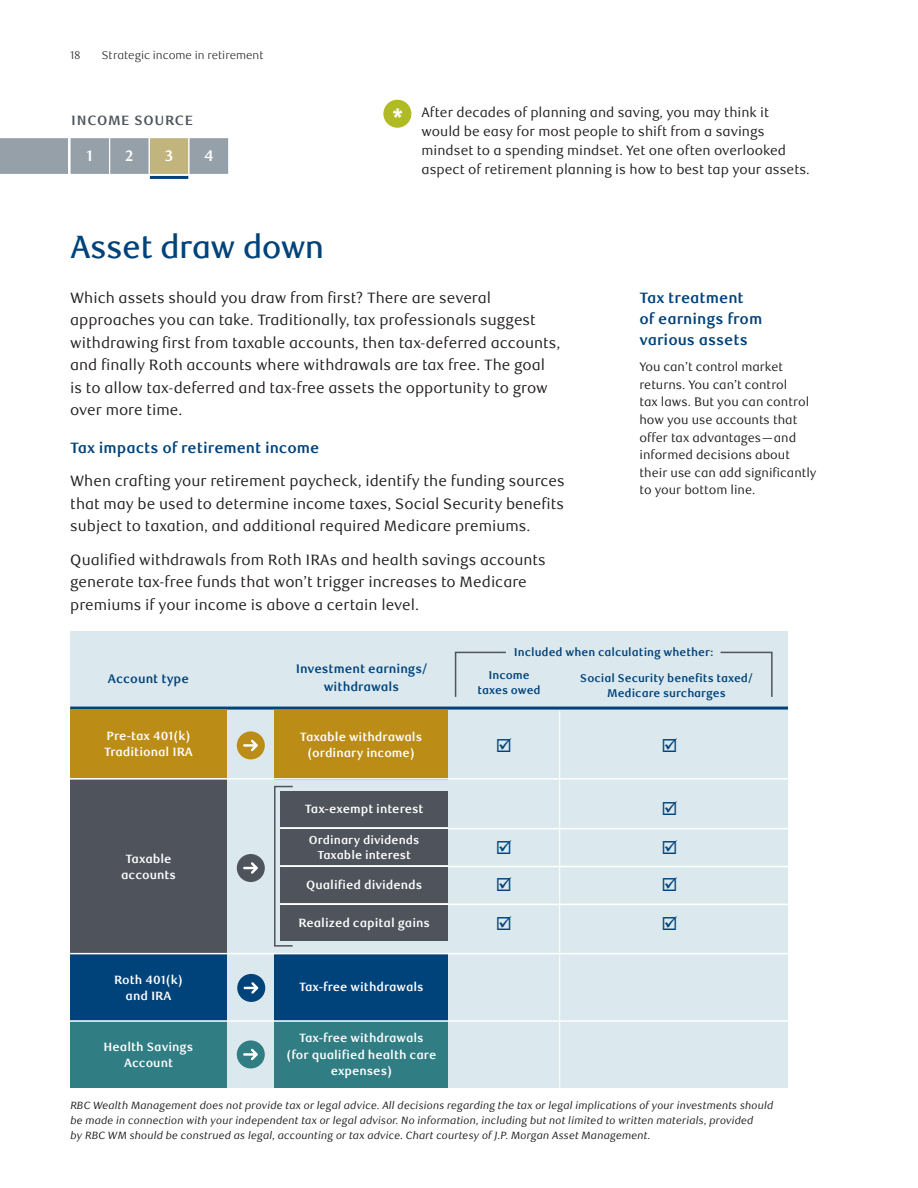
<style>
.page{position:relative;width:918px;height:1188px;background:#fff}
.page>*{position:absolute;margin:0;border:0;box-sizing:border-box;transform-origin:0 0}
.H1_RBC_LND_Headline{font:500 32.25px "RBC Display";color:#00427a}
.t1{font:800 21.9px "RBC Text";color:#fff}
.Income_Source_number{font:700 15.3px "RBC Text";color:#fff}
.RBC_LND_Intro_paragraph{font:15px/22.5px "RBC Text";color:#231f20}
.RBC_LND_lg_subhead_for_sidebar{font:700 15px/21px "RBC Text";color:#00427a}
.RBC_Text_bold_10pt_blue_subhead{font:700 15px "RBC Text";color:#00427a}
.RBC_LND_small_page_note{font:13.5px/19.2px "RBC Text";color:#231f20}
.Income_Source_label_gray{font:700 13.5px "RBC Text";letter-spacing:.05em;color:#4f545c}
.LND_RBC_body_8_25{font:12.3px/17.7px "RBC Text";color:#231f20}
.t2{font:700 12.3px/17.7px "RBC Text";color:#00427a;text-align:center}
.t3{font:700 12px/16.5px "RBC Text";color:#fff;text-align:center}
.t4{font:700 11.7px/15px "RBC Text";color:#fff;text-align:center}
.t5{font:700 11.25px/23px "RBC Text";color:#00427a}
.t6{font:300 11.25px "RBC Text";color:#231f20}
.Source_style_left_justify{font:italic 10.5px/15px "RBC Text";color:#231f20}
</style>
<div class="page">
<div style="left:70px;top:632px;width:718px;height:456px;background:#dbe9ee"></div>
<hr style="left:280px;top:828px;width:536px;height:1px;background:#fff">
<hr style="left:280px;top:866px;width:536px;height:1px;background:#fff">
<hr style="left:280px;top:904px;width:536px;height:1px;background:#fff">
<div style="left:383px;top:100px;width:28px;height:28px;background:#b0ba25;border-radius:50%"></div>
<hr style="left:70px;top:707px;width:718px;height:3px;background:#00427a">
<svg style="left:454px;top:651px;width:52px;height:46px"></svg>
<svg style="left:720px;top:651px;width:53px;height:46px"></svg>
<div style="left:70px;top:1022px;width:157px;height:66px;background:#307d84"></div>
<div style="left:274px;top:1021px;width:174px;height:67px;background:#307d84"></div>
<div style="left:237px;top:1040px;width:28px;height:28px;background:#307d84;border-radius:50%"></div>
<svg style="left:243px;top:1049px;width:15px;height:11px"></svg>
<div style="left:274px;top:954px;width:174px;height:67px;background:#00427a"></div>
<div style="left:70px;top:954px;width:157px;height:67px;background:#00427a"></div>
<div style="left:237px;top:974px;width:28px;height:28px;background:#00427a;border-radius:50%"></div>
<svg style="left:244px;top:982px;width:14px;height:12px"></svg>
<div style="left:280px;top:791px;width:168px;height:36px;background:#4f545c"></div>
<div style="left:280px;top:829px;width:168px;height:36px;background:#4f545c"></div>
<div style="left:280px;top:867px;width:168px;height:36px;background:#4f545c"></div>
<div style="left:280px;top:905px;width:168px;height:36px;background:#4f545c"></div>
<div style="left:70px;top:779px;width:157px;height:175px;background:#4f545c"></div>
<div style="left:274px;top:786px;width:20px;height:161px;border:2px solid #4f545c"></div>
<div style="left:237px;top:854px;width:28px;height:28px;background:#4f545c;border-radius:50%"></div>
<svg style="left:243px;top:862px;width:15px;height:12px"></svg>
<div style="left:274px;top:710px;width:174px;height:69px;background:#bc8d16"></div>
<div style="left:70px;top:710px;width:157px;height:68px;background:#bc8d16"></div>
<div style="left:237px;top:731px;width:28px;height:28px;background:#bc8d16;border-radius:50%"></div>
<svg style="left:243px;top:740px;width:15px;height:11px"></svg>
<hr style="left:559px;top:710px;width:1px;height:378px;background:#fff">
<hr style="left:63px;top:778px;width:730px;height:2px;background:#fff">
<hr style="left:63px;top:953px;width:726px;height:1px;background:#fff">
<hr style="left:63px;top:1020px;width:726px;height:2px;background:#fff">
<div style="left:70px;top:138px;width:40px;height:37px;background:#95a0a9"></div>
<div style="left:69px;top:137px;width:41px;height:38px;border:1px solid #fff"></div>
<div style="left:110px;top:138px;width:39px;height:37px;background:#95a0a9"></div>
<div style="left:109px;top:137px;width:41px;height:38px;border:1px solid #fff"></div>
<div style="left:149px;top:138px;width:40px;height:37px;background:#c2b47d"></div>
<div style="left:149px;top:137px;width:41px;height:38px;border:1px solid #fff"></div>
<div style="left:189px;top:138px;width:40px;height:37px;background:#95a0a9"></div>
<div style="left:188px;top:137px;width:41px;height:38px;border:1px solid #fff"></div>
<div style="left:0;top:138px;width:68px;height:36px;background:#95a0a9"></div>
<hr style="left:150px;top:176px;width:38px;height:3px;background:#00427a">
<p class="t6" style="left:70px;top:48px;width:12px">18</p>
<p class="t6" style="left:102px;top:48px;width:163px">Strategic income in retirement</p>
<p class="Income_Source_label_gray" style="left:71px;top:113px;width:124px">INCOME SOURCE</p>
<p class="Income_Source_number" style="left:87px;top:146px;width:8px">1</p>
<p class="Income_Source_number" style="left:125px;top:146px;width:10px">2</p>
<p class="Income_Source_number" style="left:165px;top:146px;width:10px">3</p>
<p class="Income_Source_number" style="left:204px;top:146px;width:11px">4</p>
<h1 class="H1_RBC_LND_Headline" style="left:71px;top:229px;width:255px">Asset draw down</h1>
<h2 class="t1" style="left:392px;top:104px;width:14px">*</h2>
<p class="RBC_LND_small_page_note" style="left:422px;top:103px;width:390px">After decades of planning and saving, you may think it would be easy for most people to shift from a savings mindset to a spending mindset. Yet one often overlooked aspect of retirement planning is how to best tap your assets.</p>
<p class="RBC_LND_Intro_paragraph" style="left:70px;top:287px;width:492px">Which assets should you draw from first? There are several approaches you can take. Traditionally, tax professionals suggest withdrawing first from taxable accounts, then tax-deferred accounts, and finally Roth accounts where withdrawals are tax free. The goal is to allow tax-deferred and tax-free assets the opportunity to grow over more time.</p>
<h2 class="RBC_Text_bold_10pt_blue_subhead" style="left:70px;top:439px;width:251px">Tax impacts of retirement income</h2>
<p class="RBC_LND_Intro_paragraph" style="left:70px;top:470px;width:496px;text-align:justify">When crafting your retirement paycheck, identify the funding sources that may be used to determine income taxes, Social Security benefits subject to taxation, and additional required Medicare premiums.</p>
<p class="RBC_LND_Intro_paragraph" style="left:70px;top:549px;width:477px">Qualified withdrawals from Roth IRAs and health savings accounts generate tax-free funds that won’t trigger increases to Medicare premiums if your income is above a certain level.</p>
<h2 class="RBC_LND_lg_subhead_for_sidebar" style="left:639px;top:287px;width:124px">Tax treatment of earnings from various assets</h2>
<p class="LND_RBC_body_8_25" style="left:639px;top:358px;width:179px">You can’t control market returns. You can’t control<br>tax laws. But you can control how you use accounts that offer tax advantages—and informed decisions about their use can add significantly to your bottom line.</p>
<p class="t2" style="left:108px;top:671px;width:83px">Account type</p>
<p class="t2" style="left:296px;top:660px;width:133px">Investment earnings/ withdrawals</p>
<p class="t3" style="left:104px;top:728px;width:90px;text-align:left">Pre-tax 401(k)<br>Traditional IRA</p>
<p class="t3" style="left:121px;top:851px;width:56px">Taxable accounts</p>
<p class="t3" style="left:114px;top:972px;width:70px">Roth 401(k) and IRA</p>
<p class="t3" style="left:300px;top:729px;width:124px">Taxable withdrawals (ordinary income)</p>
<p class="t3" style="left:305px;top:801px;width:120px">Tax-exempt interest</p>
<p class="t4" style="left:309px;top:833px;width:112px">Ordinary dividends<br>Taxable interest</p>
<p class="t3" style="left:306px;top:877px;width:118px">Qualified dividends</p>
<p class="t3" style="left:298px;top:915px;width:133px">Realized capital gains</p>
<p class="t3" style="left:299px;top:979px;width:126px">Tax-free withdrawals</p>
<p class="t3" style="left:104px;top:1039px;width:91px">Health Savings<br>Account</p>
<p class="t3" style="left:286px;top:1030px;width:151px">Tax-free withdrawals<br>(for qualified health care expenses)</p>
<p class="t5" style="left:489px;top:641px;width:226px;text-indent:25px">Included when calculating whether:<br>Income</p>
<p class="t5" style="left:478px;top:679px;width:65px">taxes owed</p>
<p class="t5" style="left:580px;top:671px;width:174px;line-height:15px;text-align:center">Social Security benefits taxed/<br>Medicare surcharges</p>
<p class="Source_style_left_justify" style="left:70px;top:1098px;width:705px">RBC Wealth Management does not provide tax or legal advice. All decisions regarding the tax or legal implications of your investments should be made in connection with your independent tax or legal advisor. No information, including but not limited to written materials, provided<br>by RBC WM should be construed as legal, accounting or tax advice. Chart courtesy of J.P. Morgan Asset Management.</p>
</div>
